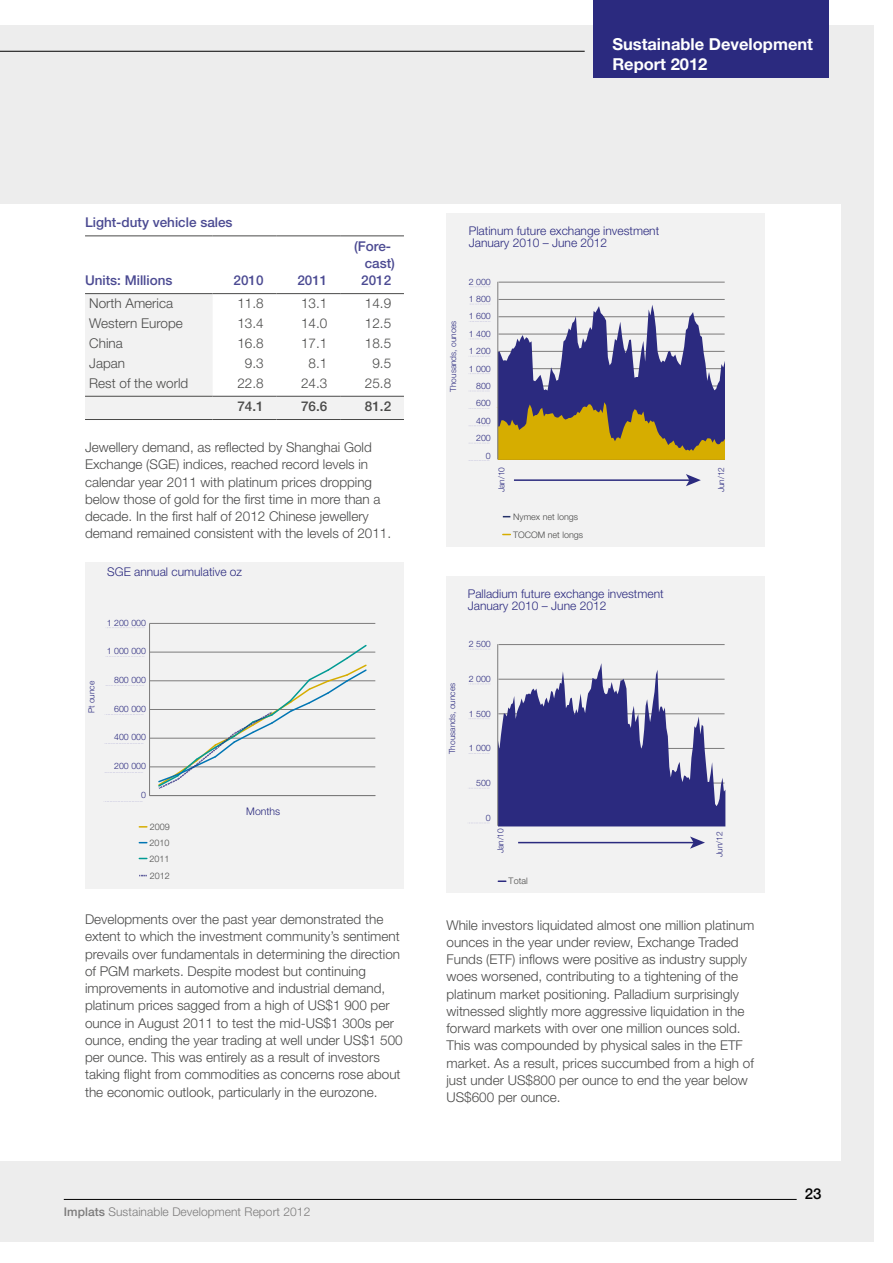
<style>
.page{position:relative;width:893px;height:1263px;background:#fff}
.page>*{position:absolute;margin:0;border:0;box-sizing:border-box;transform-origin:0 0}
.t1{font:700 16.5px/19.5px "Helvetica Neue LT Std";color:#fff}
.t2{font:500 15px "Helvetica Neue LT Std";color:#000}
.t3{font:300 13.5px/17.2px "Helvetica Neue LT Std";color:#4a4a49}
.t4{font:500 13.5px/17.2px "Helvetica Neue LT Std";color:#4b4a92}
.t5{font:500 13.5px "Helvetica Neue LT Std";color:#4a4a49}
.t6{font:300 12px/12px "Helvetica Neue LT Std";color:#2b2a7f}
.t7{font:300 12px "Helvetica Neue LT Std";letter-spacing:.005em;color:#7c7b7b}
.t8{font:300 10.5px "Helvetica Neue LT Std";color:#2b2a7f}
.t9{font:300 9px/17.9px "Helvetica Neue LT Std";color:#4a4a49}
.t10{font:300 8.85px/17.4px "Helvetica Neue LT Std";color:#2b2a7f;text-align:right}
.t11{font:300 8.4px "Helvetica Neue LT Std";color:#2b2a7f}
.s1{font-weight:500}
</style>
<div class="page">
<div style="left:0;top:25px;width:873px;height:1217px;background:#ededed"></div>
<div style="left:0;top:204px;width:840px;height:957px;background:#fff"></div>
<div style="left:446px;top:213px;width:319px;height:334px;background:#f2f2f2"></div>
<hr style="left:499px;top:282px;width:226px;height:1px;background:#7c7b7b">
<hr style="left:499px;top:299px;width:226px;height:1px;background:#7c7b7b">
<svg style="left:470px;top:286px;width:20px;height:1px"></svg>
<svg style="left:470px;top:304px;width:20px;height:1px"></svg>
<svg style="left:470px;top:321px;width:21px;height:1px"></svg>
<svg style="left:470px;top:338px;width:20px;height:1px"></svg>
<svg style="left:470px;top:356px;width:20px;height:1px"></svg>
<svg style="left:470px;top:373px;width:20px;height:1px"></svg>
<svg style="left:470px;top:391px;width:19px;height:1px"></svg>
<svg style="left:469px;top:408px;width:21px;height:1px"></svg>
<svg style="left:469px;top:425px;width:20px;height:1px"></svg>
<svg style="left:469px;top:443px;width:20px;height:1px"></svg>
<svg style="left:468px;top:460px;width:22px;height:1px"></svg>
<svg style="left:498px;top:305px;width:227px;height:155px"></svg>
<hr style="left:497px;top:282px;width:1px;height:177px;background:#7c7b7b">
<hr style="left:514px;top:479px;width:176px;height:2px;background:#2b2a7f">
<svg style="left:686px;top:474px;width:15px;height:12px"></svg>
<div style="left:446px;top:576px;width:319px;height:316px;background:#f2f2f2"></div>
<hr style="left:498px;top:644px;width:227px;height:1px;background:#7c7b7b">
<hr style="left:518px;top:842px;width:176px;height:1px;background:#2b2a7f">
<svg style="left:690px;top:836px;width:15px;height:13px"></svg>
<svg style="left:470px;top:649px;width:20px;height:1px"></svg>
<svg style="left:470px;top:683px;width:19px;height:1px"></svg>
<svg style="left:469px;top:718px;width:21px;height:1px"></svg>
<svg style="left:468px;top:753px;width:22px;height:1px"></svg>
<svg style="left:469px;top:788px;width:20px;height:1px"></svg>
<svg style="left:469px;top:822px;width:19px;height:1px"></svg>
<svg style="left:498px;top:880px;width:8px;height:2px"></svg>
<svg style="left:498px;top:663px;width:227px;height:163px"></svg>
<hr style="left:497px;top:644px;width:1px;height:182px;background:#7c7b7b">
<svg style="left:85px;top:294px;width:319px;height:125px"></svg>
<hr style="left:85px;top:293px;width:128px;height:1px;background:#4a4a49">
<hr style="left:213px;top:293px;width:63px;height:1px;background:#4a4a49">
<hr style="left:276px;top:293px;width:64px;height:1px;background:#4a4a49">
<hr style="left:340px;top:293px;width:64px;height:1px;background:#4a4a49">
<hr style="left:85px;top:419px;width:128px;height:1px;background:#4a4a49">
<hr style="left:213px;top:419px;width:63px;height:1px;background:#4a4a49">
<hr style="left:276px;top:419px;width:64px;height:1px;background:#4a4a49">
<hr style="left:340px;top:419px;width:64px;height:1px;background:#4a4a49">
<hr style="left:85px;top:235px;width:128px;height:1px;background:#4a4a49">
<hr style="left:213px;top:235px;width:63px;height:1px;background:#4a4a49">
<hr style="left:276px;top:235px;width:64px;height:1px;background:#4a4a49">
<hr style="left:340px;top:235px;width:64px;height:1px;background:#4a4a49">
<hr style="left:85px;top:396px;width:128px;height:1px;background:#4a4a49">
<hr style="left:213px;top:396px;width:63px;height:1px;background:#4a4a49">
<hr style="left:276px;top:396px;width:64px;height:1px;background:#4a4a49">
<hr style="left:340px;top:396px;width:64px;height:1px;background:#4a4a49">
<div style="left:85px;top:562px;width:319px;height:327px;background:#f2f2f2"></div>
<svg style="left:107px;top:627px;width:38px;height:1px"></svg>
<svg style="left:106px;top:656px;width:38px;height:1px"></svg>
<svg style="left:105px;top:685px;width:39px;height:1px"></svg>
<svg style="left:106px;top:714px;width:38px;height:1px"></svg>
<svg style="left:104px;top:743px;width:40px;height:1px"></svg>
<svg style="left:104px;top:772px;width:39px;height:1px"></svg>
<svg style="left:105px;top:801px;width:38px;height:1px"></svg>
<hr style="left:149px;top:623px;width:1px;height:172px;background:#7c7b7b">
<hr style="left:150px;top:795px;width:225px;height:1px;background:#7c7b7b">
<hr style="left:150px;top:766px;width:225px;height:1px;background:#7c7b7b">
<hr style="left:150px;top:738px;width:225px;height:1px;background:#7c7b7b">
<hr style="left:150px;top:709px;width:225px;height:1px;background:#7c7b7b">
<hr style="left:150px;top:680px;width:225px;height:1px;background:#7c7b7b">
<hr style="left:150px;top:652px;width:225px;height:1px;background:#7c7b7b">
<hr style="left:150px;top:623px;width:225px;height:1px;background:#7c7b7b">
<svg style="left:157px;top:644px;width:211px;height:145px"></svg>
<hr style="left:64px;top:1199px;width:733px;height:1px;background:#000">
<hr style="left:0;top:51px;width:585px;height:1px;background:#000">
<div style="left:594px;top:0;width:235px;height:78px;background:#2b2a7f"></div>
<p class="t1" style="left:612px;top:34px;width:202px">Sustainable Development<br>Report 2012</p>
<p class="t4" style="left:85px;top:214px;width:149px">Light-duty vehicle sales</p>
<p class="t4" style="left:85px;top:272px;width:89px">Units: Millions</p>
<p class="t4" style="left:234px;top:272px;width:32px">2010</p>
<p class="t4" style="left:297px;top:272px;width:32px">2011</p>
<p class="t4" style="left:361px;top:237px;width:35px;text-indent:-7px">(Fore&shy;cast)<br>2012</p>
<p class="t3" style="left:89px;top:295px;width:85px">North America</p>
<p class="t3" style="left:237px;top:295px;width:28px">11.8</p>
<p class="t3" style="left:301px;top:295px;width:28px">13.1</p>
<p class="t3" style="left:365px;top:295px;width:28px">14.9</p>
<p class="t3" style="left:89px;top:314px;width:95px">Western Europe</p>
<p class="t3" style="left:237px;top:314px;width:28px">13.4</p>
<p class="t3" style="left:301px;top:314px;width:28px">14.0</p>
<p class="t3" style="left:365px;top:314px;width:28px">12.5</p>
<p class="t3" style="left:89px;top:334px;width:35px">China</p>
<p class="t3" style="left:237px;top:334px;width:28px">16.8</p>
<p class="t3" style="left:301px;top:334px;width:28px">17.1</p>
<p class="t3" style="left:365px;top:334px;width:28px">18.5</p>
<p class="t3" style="left:89px;top:354px;width:37px">Japan</p>
<p class="t3" style="left:245px;top:354px;width:20px">9.3</p>
<p class="t3" style="left:309px;top:354px;width:20px">8.1</p>
<p class="t3" style="left:372px;top:354px;width:20px">9.5</p>
<p class="t3" style="left:89px;top:374px;width:101px">Rest of the world</p>
<p class="t3" style="left:237px;top:374px;width:28px">22.8</p>
<p class="t3" style="left:301px;top:374px;width:28px">24.3</p>
<p class="t3" style="left:365px;top:374px;width:28px">25.8</p>
<p class="t5" style="left:237px;top:398px;width:28px">74.1</p>
<p class="t5" style="left:301px;top:398px;width:28px">76.6</p>
<p class="t5" style="left:365px;top:398px;width:28px">81.2</p>
<p class="t3" style="left:85px;top:438px;width:308px">Jewellery demand, as reflected by Shanghai Gold Exchange (SGE) indices, reached record levels in calendar year 2011 with platinum prices dropping below those of gold for the first time in more than a decade. In the first half of 2012 Chinese jewellery demand remained consistent with the levels of 2011.</p>
<p class="t6" style="left:107px;top:566px;width:136px">SGE annual cumulative oz</p>
<p class="t10" style="left:107px;top:614px;width:41px">1 200 000</p>
<p class="t11" style="left:87px;top:713px;width:34px;rotate:-90deg">Pt ounce</p>
<p class="t10" style="left:107px;top:642px;width:41px">1 000 000</p>
<p class="t10" style="left:114px;top:671px;width:33px">800 000</p>
<p class="t10" style="left:114px;top:700px;width:33px">600 000</p>
<p class="t10" style="left:114px;top:728px;width:33px">400 000</p>
<p class="t10" style="left:114px;top:757px;width:33px">200 000</p>
<p class="t10" style="left:141px;top:786px;width:6px">0</p>
<p class="t9" style="left:150px;top:819px;width:22px;line-height:15.9px">2009<br>2010</p>
<p class="t9" style="left:150px;top:849px;width:22px">2011</p>
<p class="t9" style="left:150px;top:866px;width:22px">2012</p>
<p class="t8" style="left:246px;top:805px;width:36px">Months</p>
<p class="t3" style="left:85px;top:910px;width:319px">Developments over the past year demonstrated the extent to which the investment community’s sentiment prevails over fundamentals in determining the direction of PGM markets. Despite modest but continuing improvements in automotive and industrial demand, platinum prices sagged from a high of US$1 900 per ounce in August 2011 to test the mid-US$1 300s per ounce, ending the year trading at well under US$1 500 per ounce. This was entirely as a result of investors taking flight from commodities as concerns rose about the economic outlook, particularly in the eurozone.</p>
<p class="t7" style="left:64px;top:1205px;width:248px"><span class="s1">Implats</span> Sustainable Development Report 2012</p>
<p class="t11" style="left:448px;top:392px;width:73px;rotate:-90deg">Thousands, ounces</p>
<p class="t6" style="left:469px;top:225px;width:192px">Platinum future exchange investment<br>January 2010 – June 2012</p>
<p class="t10" style="left:469px;top:272px;width:24px">2 000<br>1 800<br>1 600<br>1 400<br>1 200<br>1 000<br>800<br>600<br>400<br>200<br>0</p>
<p class="t11" style="left:496px;top:492px;width:27px;rotate:-90deg">Jan/10</p>
<p class="t11" style="left:716px;top:492px;width:27px;rotate:-90deg">Jun/12</p>
<p class="t9" style="left:513px;top:507px;width:72px">Nymex net longs<br>TOCOM net longs</p>
<p class="t11" style="left:447px;top:754px;width:73px;rotate:-90deg">Thousands, ounces</p>
<p class="t6" style="left:468px;top:587px;width:197px">Palladium future exchange investment<br>January 2010 – June 2012</p>
<p class="t10" style="left:469px;top:635px;width:24px">2 500</p>
<p class="t10" style="left:469px;top:670px;width:24px">2 000</p>
<p class="t10" style="left:469px;top:704px;width:24px">1 500</p>
<p class="t10" style="left:469px;top:739px;width:24px">1 000</p>
<p class="t10" style="left:476px;top:774px;width:16px">500</p>
<p class="t10" style="left:486px;top:809px;width:6px">0</p>
<p class="t11" style="left:495px;top:853px;width:27px;rotate:-90deg">Jan/10</p>
<p class="t11" style="left:714px;top:857px;width:27px;rotate:-90deg">Jun/12</p>
<p class="t9" style="left:509px;top:872px;width:21px">Total</p>
<p class="t3" style="left:446px;top:916px;width:309px">While investors liquidated almost one million platinum ounces in the year under review, Exchange Traded Funds (ETF) inflows were positive as industry supply woes worsened, contributing to a tightening of the platinum market positioning. Palladium surprisingly witnessed slightly more aggressive liquidation in the forward markets with over one million ounces sold.<br>This was compounded by physical sales in the ETF market. As a result, prices succumbed from a high of just under US$800 per ounce to end the year below US$600 per ounce.</p>
<p class="t2" style="left:805px;top:1185px;width:18px">23</p>
</div>
